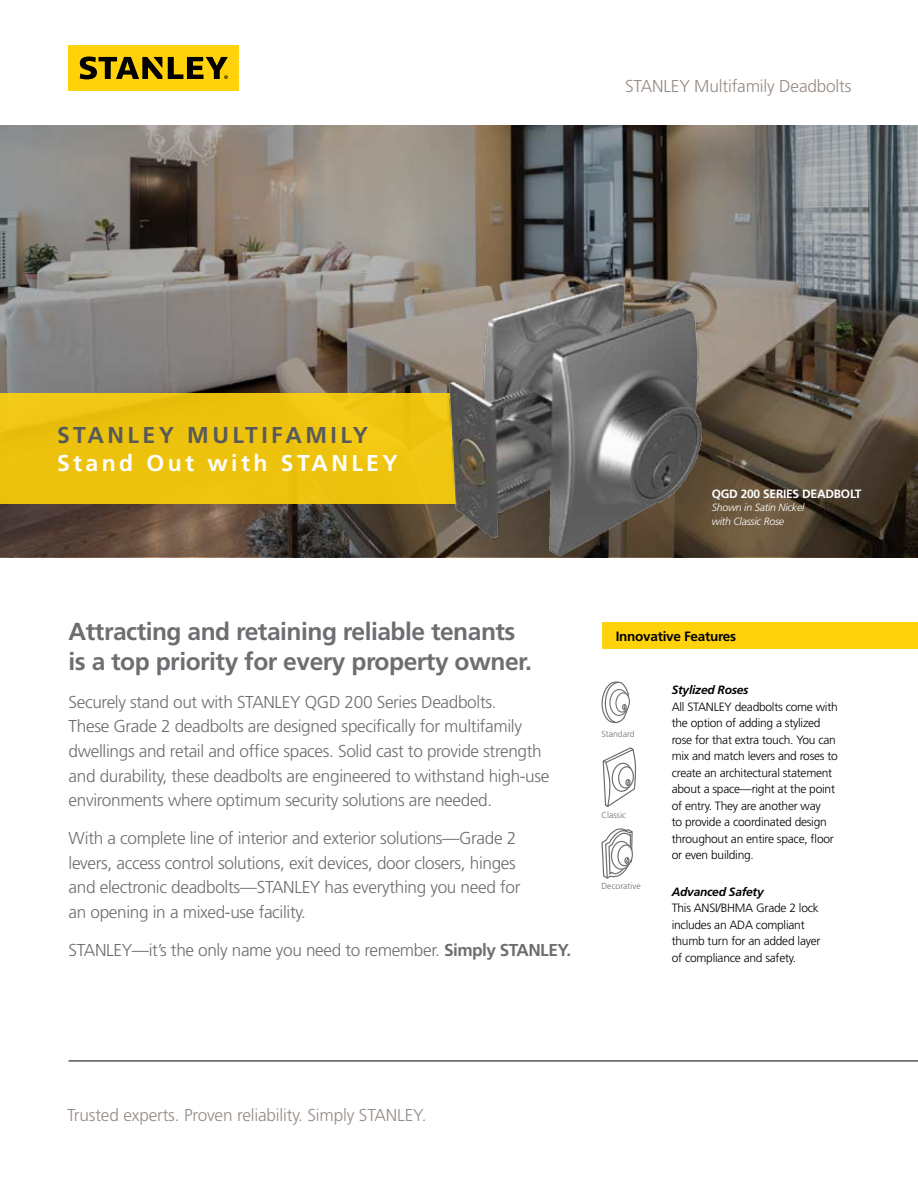
<style>
.page{position:relative;width:918px;height:1188px;background:#fff}
.page>*{position:absolute;margin:0;border:0;box-sizing:border-box;transform-origin:0 0}
.t1{font:700 24.6px/29.5px "Frutiger";letter-spacing:-.02em;color:#6d6e71}
.t2{font:700 22.95px "Frutiger";letter-spacing:.15em;color:#fff}
.t3{font:700 22.95px "Frutiger";letter-spacing:.15em;color:#58595b}
.t4{font:300 17.25px/24.6px "Frutiger";letter-spacing:-.02em;color:#6d6e71}
.t5{font:300 17.25px "Frutiger";letter-spacing:-.01em;color:#978b83}
.t6{font:700 13.5px "Frutiger";letter-spacing:-.02em;color:#000}
.t7{font:300 12px/16.5px "Frutiger";letter-spacing:-.02em;color:#000}
.t8{font:italic 700 12px "Frutiger";letter-spacing:-.02em;color:#000}
.t9{font:700 12px "Frutiger";letter-spacing:-.02em;color:#fff}
.t10{font:italic 300 10.5px/13.5px "Frutiger";letter-spacing:-.02em;color:#fff}
.t11{font:300 8.7px "Frutiger";color:#6d6e71}
.s1{font-weight:700}
</style>
<div class="page">
<svg style="left:0;top:125px;width:918px;height:432px;background:#77716b"></svg>
<div style="left:0;top:393px;width:460px;height:110px;background:#edc20e"></div>
<div style="left:69px;top:45px;width:170px;height:46px;background:#ffd20a"></div>
<svg style="left:80px;top:57px;width:148px;height:22px"></svg>
<hr style="left:69px;top:1061px;width:849px;height:1px;background:#000">
<div style="left:602px;top:622px;width:316px;height:27px;background:#ffd20a"></div>
<svg style="left:601px;top:828px;width:32px;height:51px"></svg>
<svg style="left:601px;top:681px;width:35px;height:126px"></svg>
<img style="left:366px;top:242px;width:459px;height:316px">
<p class="t5" style="left:625px;top:76px;width:228px">STANLEY Multifamily Deadbolts</p>
<h2 class="t3" style="left:57px;top:422px;width:313px">STANLEY MULTIFAMILY</h2>
<h2 class="t2" style="left:57px;top:449px;width:342px">Stand Out with STANLEY</h2>
<p class="t9" style="left:712px;top:486px;width:151px">QGD 200 SERIES DEADBOLT</p>
<p class="t10" style="left:712px;top:501px;width:94px">Shown in Satin Nickel with Classic Rose</p>
<h1 class="t1" style="left:69px;top:617px;width:465px">Attracting and retaining reliable tenants is a top priority for every property owner.</h1>
<p class="t4" style="left:69px;top:689px;width:482px">Securely stand out with STANLEY QGD 200 Series Deadbolts.<br>These Grade 2 deadbolts are designed specifically for multifamily dwellings and retail and office spaces. Solid cast to provide strength and durability, these deadbolts are engineered to withstand high-use environments where optimum security solutions are needed.</p>
<p class="t4" style="left:69px;top:826px;width:453px">With a complete line of interior and exterior solutions—Grade 2 levers, access control solutions, exit devices, door closers, hinges and electronic deadbolts—STANLEY has everything you need for an opening in a mixed-use facility.</p>
<p class="t4" style="left:69px;top:938px;width:504px">STANLEY—it’s the only name you need to remember. <span class="s1">Simply STANLEY.</span></p>
<p class="t6" style="left:616px;top:628px;width:122px">Innovative Features</p>
<p class="t11" style="left:602px;top:729px;width:35px">Standard</p>
<p class="t11" style="left:602px;top:810px;width:26px">Classic</p>
<p class="t11" style="left:602px;top:881px;width:41px">Decorative</p>
<p class="t8" style="left:672px;top:683px;width:78px">Stylized Roses</p>
<p class="t7" style="left:672px;top:698px;width:168px">All STANLEY deadbolts come with the option of adding a stylized rose for that extra touch. You can mix and match levers and roses to create an architectural statement about a space—right at the point of entry. They are another way<br>to provide a coordinated design throughout an entire space, floor or even building.</p>
<p class="t8" style="left:672px;top:885px;width:94px">Advanced Safety</p>
<p class="t7" style="left:672px;top:900px;width:150px">This ANSI/BHMA Grade 2 lock includes an ADA compliant thumb turn for an added layer of compliance and safety.</p>
<p class="t5" style="left:67px;top:1105px;width:361px">Trusted experts. Proven reliability. Simply STANLEY.</p>
</div>
